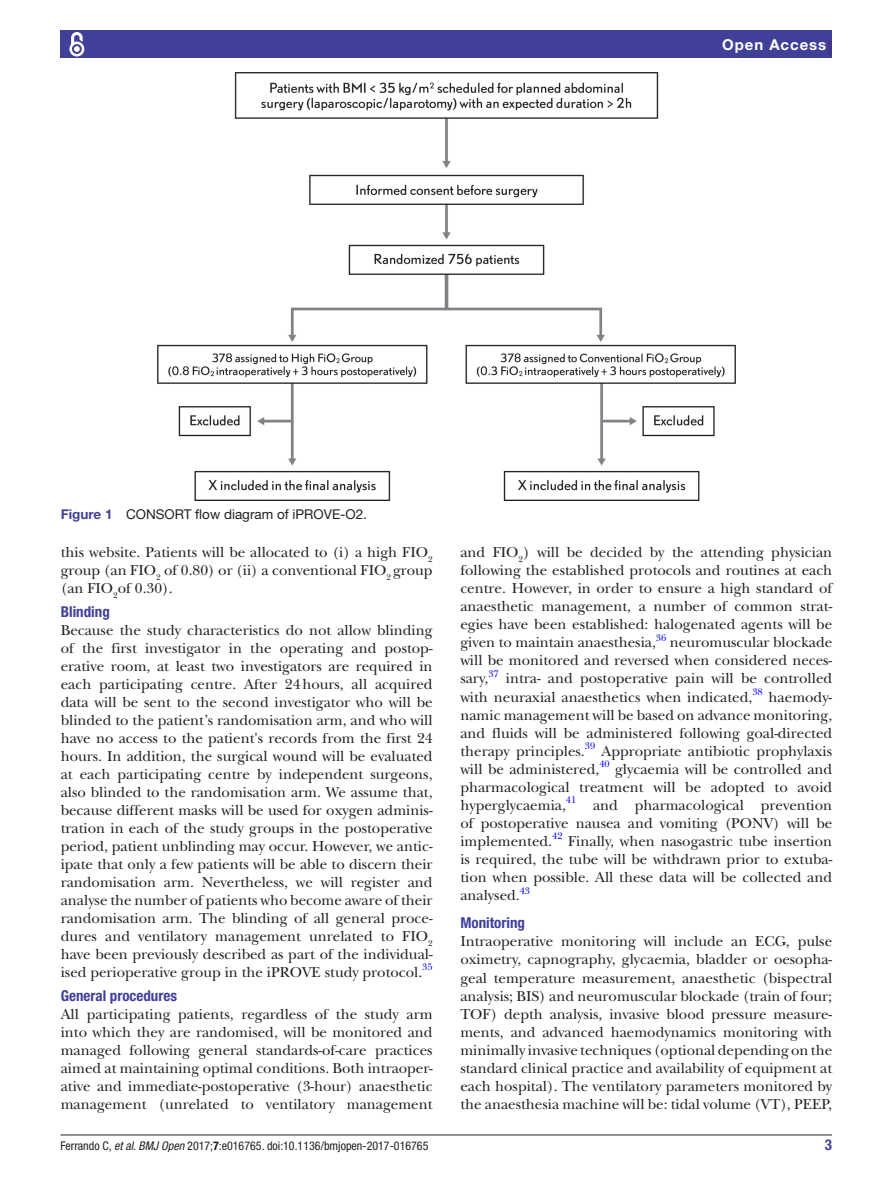
<style>
.page{position:relative;width:893px;height:1191px;background:#fff}
.page>*{position:absolute;margin:0;border:0;box-sizing:border-box;transform-origin:0 0}
.t1{font:15px/18px "New Baskerville";color:#231f20;text-align:justify}
.t2{font:700 condensed 15px "Helvetica Neue LT Std";color:#414099}
.t3{font:700 15px "Helvetica Neue LT Std";letter-spacing:.065em;color:#fff}
.t4{font:13.5px "Helvetica Neue LT Std";color:#231f20}
.t5{font:condensed 12px "Helvetica Neue LT Std";color:#231f20}
.t6{font:9.9px "New Baskerville";color:#00f}
.s1{font-weight:700;color:#414099}
.s2{font-style:italic}
.s3{font-weight:700}
</style>
<div class="page">
<hr style="left:61px;top:1134px;width:771px;height:1px;background:#231f20">
<div style="left:61px;top:31px;width:771px;height:27px;background:#414099"></div>
<svg style="left:828px;top:41px;width:4px;height:14px"></svg>
<svg style="left:69px;top:32px;width:16px;height:25px"></svg>
<img style="left:157px;top:73px;width:579px;height:428px">
<p class="t3" style="left:722px;top:35px;width:106px">Open Access</p>
<p class="t4" style="left:61px;top:506px;width:308px"><span class="s1">Figure 1</span> CONSORT flow diagram of iPROVE-O2.</p>
<p class="t1" style="left:61px;top:543px;width:373px">this website. Patients will be allocated to (i) a high FIO<sub>2 </sub>group (an FIO<sub>2</sub> of 0.80) or (ii) a conventional FIO<sub>2</sub> group (an FIO<sub>2</sub>of 0.30).</p>
<p class="t2" style="left:61px;top:602px;width:51px">Blinding</p>
<p class="t1" style="left:61px;top:621px;width:373px">Because the study characteristics do not allow blinding of the first investigator in the operating and postop&shy;erative room, at least two investigators are required in each participating centre. After 24hours, all acquired data will be sent to the second investigator who will be blinded to the patient’s randomisation arm, and who will have no access to the patient's records from the first 24 hours. In addition, the surgical wound will be evaluated at each participating centre by independent surgeons, also blinded to the randomisation arm. We assume that, because different masks will be used for oxygen adminis&shy;tration in each of the study groups in the postoperative period, patient unblinding may occur. However, we antic&shy;ipate that only a few patients will be able to discern their randomisation arm. Nevertheless, we will register and analyse the number of patients who become aware of their randomisation arm. The blinding of all general proce&shy;dures and ventilatory management unrelated to FIO<sub>2 </sub>have been previously described as part of the individual&shy;ised perioperative group in the iPROVE study protocol.</p>
<p class="t6" style="left:422px;top:961px;width:12px">35</p>
<p class="t2" style="left:61px;top:987px;width:118px">General procedures</p>
<p class="t1" style="left:61px;top:1005px;width:373px">All participating patients, regardless of the study arm into which they are randomised, will be monitored and managed following general standards-of-care practices aimed at maintaining optimal conditions. Both intraoper&shy;ative and immediate-postoperative (3-hour) anaesthetic management (unrelated to ventilatory management</p>
<p class="t1" style="left:460px;top:543px;width:373px">and FIO<sub>2</sub>) will be decided by the attending physician following the established protocols and routines at each centre. However, in order to ensure a high standard of anaesthetic management, a number of common strat&shy;egies have been established: halogenated agents will be given to maintain anaesthesia,</p>
<p class="t6" style="left:656px;top:631px;width:12px">36</p>
<p class="t1" style="left:460px;top:633px;width:373px;text-indent:210px">neuromuscular blockade will be monitored and reversed when considered neces&shy;sary,</p>
<p class="t6" style="left:488px;top:668px;width:12px">37</p>
<p class="t1" style="left:460px;top:669px;width:373px;text-indent:46px">intra- and postoperative pain will be controlled with neuraxial anaesthetics when indicated,<sup>38</sup> haemody&shy;namic management will be based on advance monitoring, and fluids will be administered following goal-directed therapy principles.</p>
<p class="t6" style="left:585px;top:740px;width:12px">39</p>
<p class="t1" style="left:601px;top:742px;width:232px">Appropriate antibiotic prophylaxis</p>
<p class="t1" style="left:460px;top:760px;width:140px">will be administered,</p>
<p class="t6" style="left:599px;top:758px;width:12px">40</p>
<p class="t1" style="left:460px;top:760px;width:373px;text-indent:155px">glycaemia will be controlled and pharmacological treatment will be adopted to avoid hyperglycaemia,</p>
<p class="t6" style="left:566px;top:794px;width:12px">41</p>
<p class="t1" style="left:460px;top:796px;width:373px;text-indent:133px">and pharmacological prevention of postoperative nausea and vomiting (PONV) will be implemented.</p>
<p class="t6" style="left:552px;top:830px;width:12px">42</p>
<p class="t1" style="left:460px;top:832px;width:373px;text-indent:108px">Finally, when nasogastric tube insertion is required, the tube will be withdrawn prior to extuba&shy;tion when possible. All these data will be collected and analysed.<sup>43</sup></p>
<p class="t2" style="left:460px;top:914px;width:66px">Monitoring</p>
<p class="t1" style="left:460px;top:932px;width:373px">Intraoperative monitoring will include an ECG, pulse oximetry, capnography, glycaemia, bladder or oesopha&shy;geal temperature measurement, anaesthetic (bispectral analysis; BIS) and neuromuscular blockade (train of four; TOF) depth analysis, invasive blood pressure measure&shy;ments, and advanced haemodynamics monitoring with minimally invasive techniques (optional depending on the standard clinical practice and availability of equipment at each hospital). The ventilatory parameters monitored by the anaesthesia machine will be: tidal volume (VT), PEEP,</p>
<p class="t5" style="left:61px;top:1138px;width:369px">Ferrando C, <span class="s2">et al</span>. <span class="s2">BMJ Open</span> 2017;<span class="s3">7</span>:e016765. doi:10.1136/bmjopen-2017-016765</p>
<p class="t2" style="left:825px;top:1135px;width:9px">3</p>
</div>
